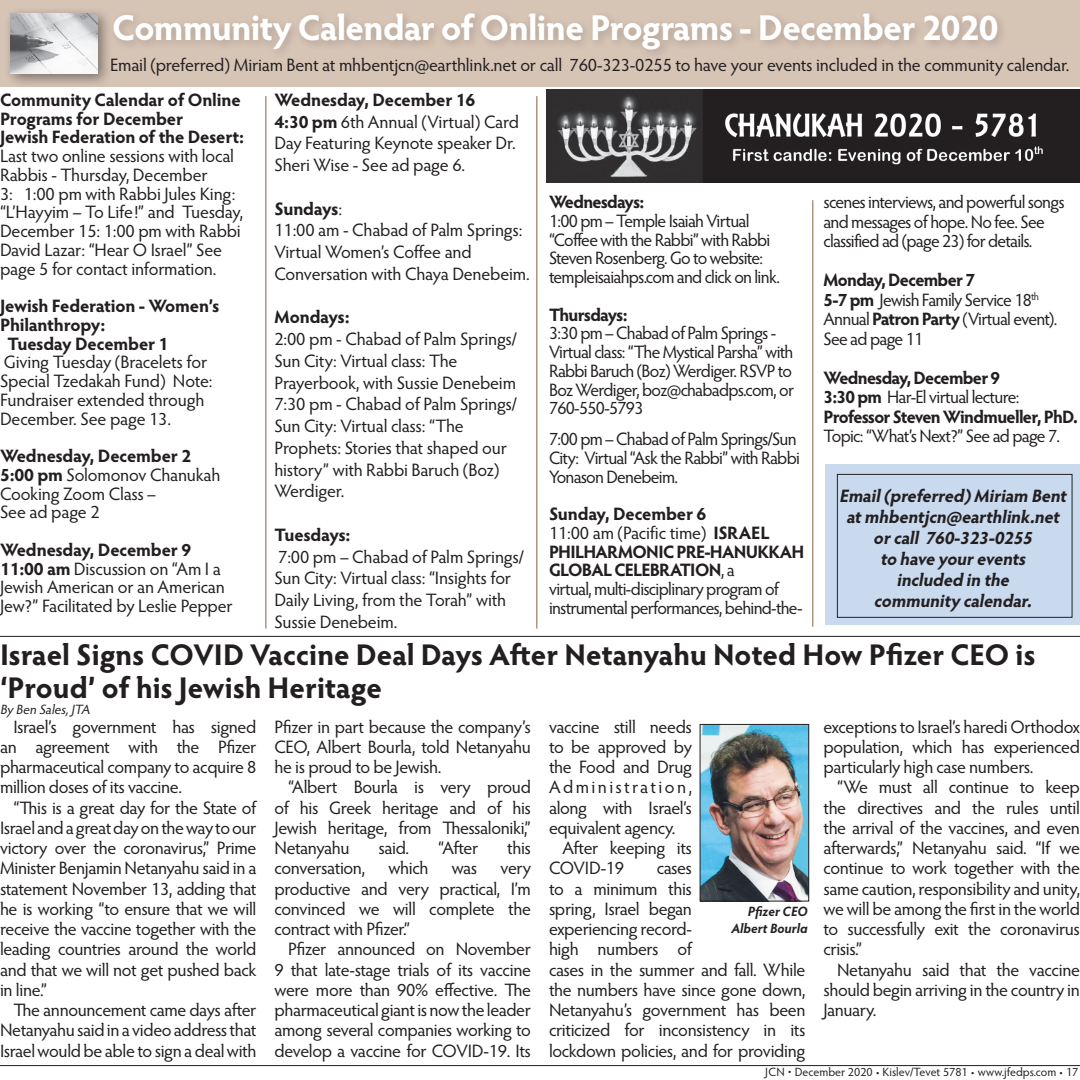
<style>
.page{position:relative;width:1080px;height:1080px;background:#fff}
.page>*{position:absolute;margin:0;border:0;box-sizing:border-box;transform-origin:0 0}
.t1{font:700 36px "Hypatia Sans Pro";letter-spacing:-.02em;color:#fff}
.No_Spacing{font:700 30px/33px "Hypatia Sans Pro";letter-spacing:-.005em;color:#231f20}
.No_Spacing-2{font:18px/20.2px "Hypatia Sans Pro";letter-spacing:-.02em;color:#231f20}
.No_Spacing-3{font:18px/18.8px "Hypatia Sans Pro";letter-spacing:-.04em;color:#231f20}
.No_Spacing-4{font:18px/18.8px "Hypatia Sans Pro";letter-spacing:-.045em;color:#231f20}
.t2{font:700 18px/18.8px "Hypatia Sans Pro";letter-spacing:-.015em;color:#231f20}
.Body_Copy{font:18px "Hypatia Sans Pro";letter-spacing:-.01em;color:#231f20}
.Body_Copy-2{font:italic 700 18px/21px "Hypatia Sans Pro";color:#231f20;text-align:center}
.t3{font:700 18px "Hypatia Sans Pro";letter-spacing:-.04em;color:#231f20}
.t4{font:700 18px "Hypatia Sans Pro";letter-spacing:-.045em;color:#231f20}
.No_Spacing-5{font:italic 700 13.5px/16.2px "Hypatia Sans Pro";color:#231f20;text-align:right}
.No_Spacing-6{font:italic 13.5px "Hypatia Sans Pro";color:#231f20}
.t5{font:12px "Hypatia Sans Pro";color:#231f20}
.s1{font-weight:700}
.s2{font-weight:400}
</style>
<div class="page">
<hr style="left:0;top:1065px;width:1080px;height:1px;background:#231f20">
<div style="left:0;top:0;width:1080px;height:86px;background:#d6c4b5"></div>
<div style="left:3px;top:7px;width:110px;height:82px;background:#231f20;opacity:.5"></div>
<img style="left:10px;top:14px;width:88px;height:60px">
<div style="left:109px;top:9px;width:899px;height:52px;background:#231f20;opacity:.2"></div>
<hr style="left:265px;top:96px;width:2px;height:533px;background:#b1947e">
<hr style="left:536px;top:96px;width:2px;height:533px;background:#b1947e">
<hr style="left:812px;top:200px;width:1px;height:427px;background:#b1947e">
<hr style="left:0;top:636px;width:1080px;height:1px;background:#231f20">
<div style="left:825px;top:464px;width:255px;height:161px;background:#c9daef"></div>
<div style="left:837px;top:474px;width:235px;height:144px;border:1px solid #231f20"></div>
<img style="left:546px;top:89px;width:534px;height:93px">
<img style="left:702px;top:726px;width:105px;height:173px">
<div style="left:700px;top:724px;width:109px;height:177px;border:1px solid #231f20"></div>
<p class="t1" style="left:112px;top:3px;width:888px">Community Calendar of Online Programs - December 2020</p>
<p class="Body_Copy" style="left:110px;top:53px;width:961px">Email (preferred) Miriam Bent at mhbentjcn@earthlink.net or call 760-323-0255 to have your events included in the community calendar.</p>
<p class="t2" style="left:0;top:89px;width:242px">Community Calendar of Online<br>Programs for December</p>
<p class="t2" style="left:0;top:127px;width:246px">Jewish Federation of the Desert:</p>
<p class="No_Spacing-2" style="left:0;top:146px;width:245px;line-height:18.8px">Last two online sessions with local<br>Rabbis - Thursday, December<br>3: 1:00 pm with Rabbi Jules King: “L’Hayyim – To Life!” and Tuesday,<br>December 15: 1:00 pm with Rabbi<br>David Lazar: “Hear O Israel” See page 5 for contact information.</p>
<p class="t2" style="left:0;top:296px;width:221px">Jewish Federation - Women’s<br>Philanthropy:</p>
<p class="t2" style="left:7px;top:333px;width:163px">Tuesday December 1</p>
<p class="No_Spacing-2" style="left:0;top:352px;width:214px;line-height:18.8px">Giving Tuesday (Bracelets for<br>Special Tzedakah Fund) Note:<br>Fundraiser extended through<br>December. See page 13.</p>
<p class="t2" style="left:0;top:446px;width:193px">Wednesday, December 2</p>
<p class="No_Spacing-2" style="left:0;top:465px;width:222px;line-height:18.8px"><span class="s1">5:00 pm</span> Solomonov Chanukah<br>Cooking Zoom Class –<br>See ad page 2</p>
<p class="t2" style="left:0;top:539px;width:193px">Wednesday, December 9</p>
<p class="No_Spacing-2" style="left:0;top:559px;width:234px;line-height:18.8px"><span class="s1">11:00 am</span> Discussion on “Am I a<br>Jewish American or an American<br>Jew?” Facilitated by Leslie Pepper</p>
<p class="t2" style="left:274px;top:89px;width:202px">Wednesday, December 16</p>
<p class="No_Spacing-2" style="left:274px;top:110px;width:246px;line-height:21.8px"><span class="s1">4:30 pm</span> 6th Annual (Virtual) Card<br>Day Featuring Keynote speaker Dr.<br>Sheri Wise - See ad page 6.</p>
<p class="t2" style="left:274px;top:198px;width:69px">Sundays<span class="s2">:</span></p>
<p class="No_Spacing-2" style="left:274px;top:219px;width:257px;line-height:21.8px">11:00 am - Chabad of Palm Springs:<br>Virtual Women’s Coffee and<br>Conversation with Chaya Denebeim.</p>
<p class="t2" style="left:274px;top:307px;width:77px">Mondays:</p>
<p class="No_Spacing-2" style="left:274px;top:328px;width:244px;line-height:21.8px">2:00 pm - Chabad of Palm Springs/<br>Sun City: Virtual class: The<br>Prayerbook, with Sussie Denebeim</p>
<p class="No_Spacing-2" style="left:274px;top:393px;width:244px;line-height:21.8px">7:30 pm - Chabad of Palm Springs/<br>Sun City: Virtual class: “The<br>Prophets: Stories that shaped our history” with Rabbi Baruch (Boz)<br>Werdiger.</p>
<p class="t2" style="left:274px;top:524px;width:78px">Tuesdays:</p>
<p class="No_Spacing-2" style="left:274px;top:545px;width:251px;line-height:21.8px">7:00 pm – Chabad of Palm Springs/<br>Sun City: Virtual class: “Insights for<br>Daily Living, from the Torah” with<br>Sussie Denebeim.</p>
<p class="No_Spacing-3" style="left:824px;top:192px;width:243px;line-height:19.5px">scenes interviews, and powerful songs and messages of hope. No fee. See classified ad (page 23) for details.</p>
<p class="t3" style="left:824px;top:267px;width:153px">Monday, December 7</p>
<p class="No_Spacing-3" style="left:824px;top:289px;width:235px;line-height:19.5px"><span class="s1">5-7 pm</span> Jewish Family Service 18<sup>th<br></sup>Annual <span class="s1">Patron Party</span> (Virtual event).<br>See ad page 11</p>
<p class="t3" style="left:824px;top:365px;width:178px">Wednesday, December 9</p>
<p class="No_Spacing-3" style="left:824px;top:387px;width:256px;line-height:19.5px"><span class="s1">3:30 pm</span> Har-El virtual lecture:<br><span class="s1">Professor Steven Windmueller, PhD.<br></span>Topic: “What’s Next?” See ad page 7.</p>
<p class="t4" style="left:549px;top:189px;width:97px">Wednesdays:</p>
<p class="No_Spacing-4" style="left:549px;top:211px;width:232px">1:00 pm – Temple Isaiah Virtual “Coffee with the Rabbi” with Rabbi Steven Rosenberg. Go to website: templeisaiahps.com and click on link.</p>
<p class="t4" style="left:549px;top:302px;width:80px">Thursdays:</p>
<p class="No_Spacing-4" style="left:549px;top:323px;width:247px">3:30 pm – Chabad of Palm Springs -<br>Virtual class: “The Mystical Parsha” with<br>Rabbi Baruch (Boz) Werdiger. RSVP to<br>Boz Werdiger, boz@chabadps.com, or<br>760-550-5793</p>
<p class="No_Spacing-3" style="left:549px;top:429px;width:252px">7:00 pm – Chabad of Palm Springs/Sun<br>City: Virtual “Ask the Rabbi” with Rabbi<br>Yonason Denebeim.</p>
<p class="t2" style="left:549px;top:504px;width:159px">Sunday, December 6</p>
<p class="No_Spacing-3" style="left:549px;top:523px;width:257px">11:00 am (Pacific time) <span class="s1">ISRAEL PHILHARMONIC PRE-HANUKKAH GLOBAL CELEBRATION</span>, a<br>virtual, multi-disciplinary program of instrumental performances, behind-the-</p>
<p class="Body_Copy-2" style="left:839px;top:484px;width:233px">Email(preferred)Miriam Bent atmhbentjcn@earthlink.net orcall 760-323-0255<br>to have yourevents<br>included in the<br>community calendar.</p>
<p class="No_Spacing" style="left:0;top:637px;width:1037px">Israel Signs COVID Vaccine Deal Days After Netanyahu Noted How Pfizer CEO is ‘Proud’ of his Jewish Heritage</p>
<p class="No_Spacing-6" style="left:0;top:701px;width:95px">By Ben Sales,JTA</p>
<p class="No_Spacing-2" style="left:274px;top:716px;width:258px;text-align:justify">Pfizer in part because the company’s CEO, Albert Bourla, told Netanyahu he is proud to be Jewish.</p>
<p class="No_Spacing-2" style="left:274px;top:777px;width:258px;text-align:justify;text-indent:14px">“Albert Bourla is very proud of his Greek heritage and of his Jewish heritage, from Thessaloniki,” Netanyahu</p>
<p class="No_Spacing-2" style="left:0;top:716px;width:258px;text-align:justify;text-indent:14px">Israel’s government has signed an agreement with the Pfizer pharmaceutical company to acquire 8 million doses of its vaccine.</p>
<p class="No_Spacing-2" style="left:0;top:797px;width:258px;text-align:justify;text-indent:14px">“This is a great day for the State of Israel and a great day on the way to our victory over the coronavirus,” Prime Minister Benjamin Netanyahu said in a statement November 13, adding that he is working “to ensure that we will receive the vaccine together with the leading countries around the world and that we will not get pushed back in line.”</p>
<p class="No_Spacing-2" style="left:0;top:999px;width:258px;text-align:justify;text-indent:14px">The announcement came days after Netanyahu said in a video address that Israel would be able to sign a deal with</p>
<p class="No_Spacing-2" style="left:549px;top:716px;width:145px;text-align:justify">vaccine still needs to be approved by the Food and Drug Administration, along with Israel’s equivalent agency.</p>
<p class="No_Spacing-2" style="left:549px;top:837px;width:145px;text-indent:14px">After keeping its<br>COVID-19</p>
<p class="No_Spacing-2" style="left:824px;top:716px;width:258px;text-align:justify">exceptions to Israel’s haredi Orthodox population, which has experienced particularly high case numbers.</p>
<p class="No_Spacing-2" style="left:824px;top:777px;width:258px;text-align:justify;text-indent:14px">“We must all continue to keep the directives and the rules until the arrival of the vaccines, and even afterwards,” Netanyahu said. “If we continue to work together with the same caution, responsibility and unity, we will be among the first in the world to successfully exit the coronavirus crisis.”</p>
<p class="No_Spacing-2" style="left:824px;top:959px;width:258px;text-align:justify;text-indent:14px">Netanyahu said that the vaccine should begin arriving in the country in January.</p>
<p class="No_Spacing-2" style="left:378px;top:837px;width:32px">said.</p>
<p class="No_Spacing-2" style="left:438px;top:837px;width:42px">“After</p>
<p class="No_Spacing-2" style="left:507px;top:837px;width:25px">this</p>
<p class="No_Spacing-2" style="left:274px;top:858px;width:92px">conversation,</p>
<p class="No_Spacing-2" style="left:388px;top:858px;width:42px">which</p>
<p class="No_Spacing-2" style="left:452px;top:858px;width:27px">was</p>
<p class="No_Spacing-2" style="left:274px;top:858px;width:258px;text-align:justify;text-indent:226px">very productive and very practical, I’m convinced we will complete the contract with Pfizer.”</p>
<p class="No_Spacing-2" style="left:274px;top:939px;width:258px;text-align:justify;text-indent:14px">Pfizer announced on November 9 that late-stage trials of its vaccine were more than 90% effective. The pharmaceutical giant is now the leader among several companies working to develop a vaccine for COVID-19. Its</p>
<p class="No_Spacing-2" style="left:549px;top:858px;width:258px;text-indent:108px">cases<br>to a minimum this<br>spring, Israel began<br>experiencing record-<br>high numbers of<br>cases in the summer and fall. While the numbers have since gone down,<br>Netanyahu’s government has been criticized for inconsistency in its lockdown policies, and for providing</p>
<p class="No_Spacing-5" style="left:731px;top:903px;width:78px">Pfizer CEO<br>Albert Bourla</p>
<p class="t5" style="left:765px;top:1064px;width:315px">JCN • December 2020 • Kislev/Tevet 5781 • www.jfedps.com • 17</p>
</div>
